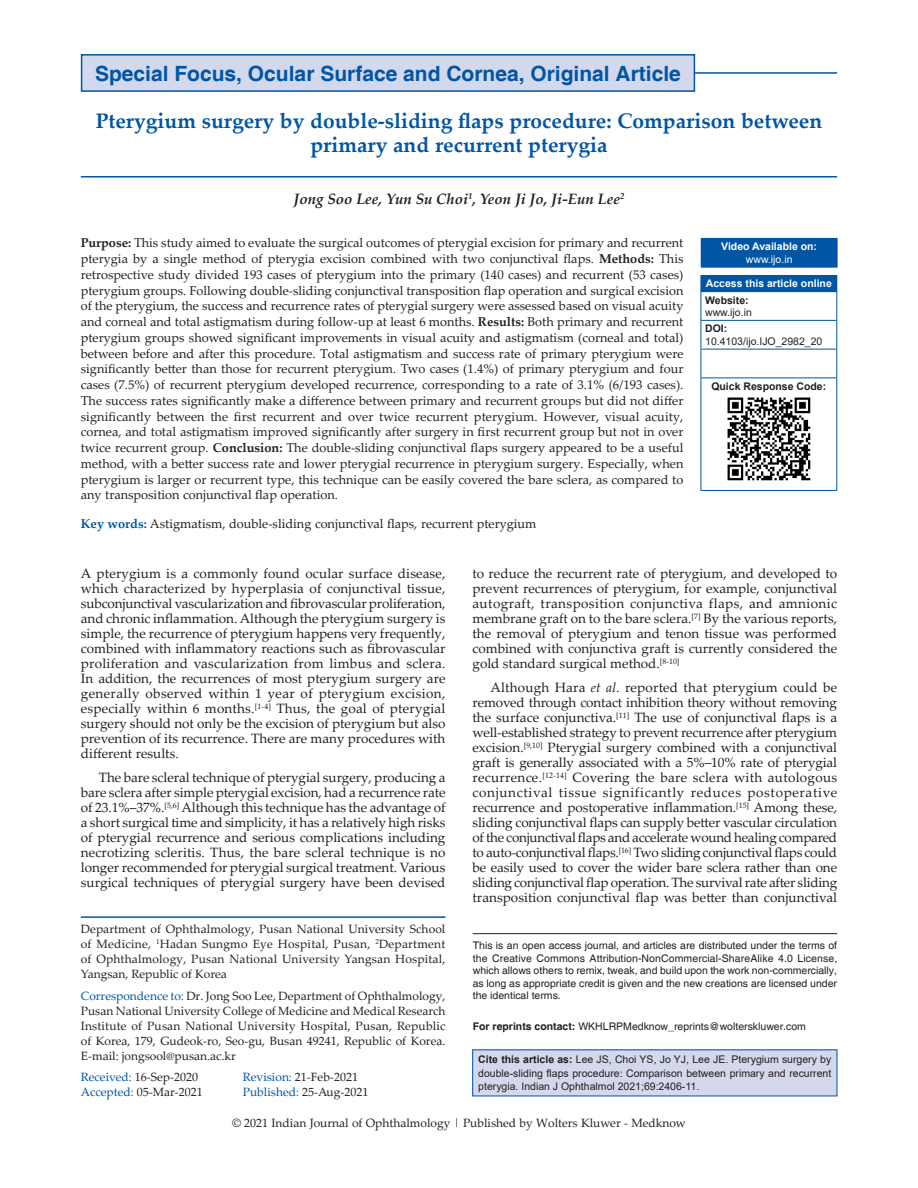
<style>
.page{position:relative;width:918px;height:1188px;background:#fff}
.page>*{position:absolute;margin:0;border:0;box-sizing:border-box;transform-origin:0 0}
.AT{font:700 21px/24px "Palatino Linotype";color:#0155a5;text-align:center}
.AH{font:700 21px "Helvetica";color:#0155a5}
.AU{font:italic 700 15px "Palatino Linotype";color:#231f20}
.TX{font:13.5px/15px "Palatino Linotype";letter-spacing:.005em;color:#231f20;text-align:justify}
.TXFL{font:13.5px/15px "Palatino Linotype";color:#231f20;text-align:justify}
.ABS{font:12.75px/15.8px "Palatino Linotype";color:#231f20;text-align:justify}
.KWD{font:12.75px "Palatino Linotype";color:#231f20}
.ADD{font:12px/15px "Palatino Linotype";color:#231f20;text-align:justify}
.AFF{font:12px/15px "Palatino Linotype";letter-spacing:.01em;color:#231f20;text-align:justify}
.HIS{font:12px "Palatino Linotype";color:#231f20}
.Reprint{font:10.5px/12.6px "Helvetica";color:#231f20;text-align:justify}
.HTC{font:10.5px/13.6px "Arial";color:#231f20}
.t1{font:700 10.5px/12.6px "Arial";color:#fff;text-align:center}
.t2{font:700 10.5px "Arial";color:#231f20}
.s1{font-weight:700}
.s2{font-weight:700;color:#0155a5}
.s3{font-weight:400}
.s4{color:#0155a5}
.s5{font-style:italic}
</style>
<div class="page">
<hr style="left:258px;top:72px;width:579px;height:2px;background:#0155a5">
<hr style="left:81px;top:176px;width:756px;height:2px;background:#0155a5">
<hr style="left:81px;top:916px;width:365px;height:2px;background:#0155a5">
<div style="left:473px;top:1050px;width:364px;height:46px;background:#d3d8ec"></div>
<hr style="left:473px;top:933px;width:364px;height:1px;background:#231f20">
<div style="left:701px;top:275px;width:136px;height:17px;background:#0155a5"></div>
<hr style="left:701px;top:320px;width:136px;height:1px;background:#0155a5">
<hr style="left:701px;top:349px;width:136px;height:1px;background:#0155a5">
<svg style="left:701px;top:292px;width:1px;height:85px"></svg>
<svg style="left:836px;top:292px;width:1px;height:85px"></svg>
<hr style="left:701px;top:377px;width:136px;height:1px;background:#0155a5">
<hr style="left:701px;top:378px;width:1px;height:112px;background:#0155a5">
<hr style="left:836px;top:378px;width:1px;height:112px;background:#0155a5">
<hr style="left:701px;top:490px;width:136px;height:1px;background:#0155a5">
<img style="left:727px;top:397px;width:84px;height:84px">
<div style="left:701px;top:238px;width:136px;height:29px;background:#0155a5"></div>
<hr style="left:701px;top:238px;width:137px;height:1px;background:#0155a5">
<svg style="left:837px;top:239px;width:1px;height:28px"></svg>
<hr style="left:701px;top:267px;width:137px;height:1px;background:#0155a5">
<div style="left:82px;top:55px;width:612px;height:36px;background:#d3d8ec"></div>
<div style="left:81px;top:54px;width:614px;height:38px;border:2px solid #0155a5"></div>
<p class="AH" style="left:95px;top:60px;width:587px">Special Focus, Ocular Surface and Cornea, Original Article</p>
<p class="AT" style="left:96px;top:108px;width:728px">Pterygium surgery by double‑sliding flaps procedure: Comparison between primary and recurrent pterygia</p>
<p class="AU" style="left:294px;top:188px;width:332px">Jong Soo Lee, Yun Su Choi<sup>1</sup>, Yeon Ji Jo, Ji‑Eun Lee<sup>2</sup></p>
<p class="ABS" style="left:81px;top:235px;width:604px"><span class="s1">Purpose:</span> This study aimed to evaluate the surgical outcomes of pterygial excision for primary and recurrent pterygia by a single method of pterygia excision combined with two conjunctival flaps. <span class="s1">Methods:</span> This retrospective study divided 193 cases of pterygium into the primary (140 cases) and recurrent (53 cases) pterygium groups. Following double‑sliding conjunctival transposition flap operation and surgical excision of the pterygium, the success and recurrence rates of pterygial surgery were assessed based on visual acuity and corneal and total astigmatism during follow‑up at least 6 months. <span class="s1">Results:</span> Both primary and recurrent pterygium groups showed significant improvements in visual acuity and astigmatism (corneal and total) between before and after this procedure. Total astigmatism and success rate of primary pterygium were significantly better than those for recurrent pterygium. Two cases (1.4%) of primary pterygium and four cases (7.5%) of recurrent pterygium developed recurrence, corresponding to a rate of 3.1% (6/193 cases).<br>The success rates significantly make a difference between primary and recurrent groups but did not differ significantly between the first recurrent and over twice recurrent pterygium. However, visual acuity, cornea, and total astigmatism improved significantly after surgery in first recurrent group but not in over twice recurrent group. <span class="s1">Conclusion:</span> The double‑sliding conjunctival flaps surgery appeared to be a useful method, with a better success rate and lower pterygial recurrence in pterygium surgery. Especially, when pterygium is larger or recurrent type, this technique can be easily covered the bare sclera, as compared to any transposition conjunctival flap operation.</p>
<p class="KWD" style="left:81px;top:514px;width:457px"><span class="s2">Key words:</span> Astigmatism, double‑sliding conjunctival flaps, recurrent pterygium</p>
<p class="t1" style="left:721px;top:240px;width:97px">Video Available on: <span class="s3">www.ijo.in</span></p>
<p class="t1" style="left:706px;top:278px;width:128px">Access this article online</p>
<p class="HTC" style="left:705px;top:293px;width:48px;line-height:12.6px"><span class="s1">Website: </span>www.ijo.in</p>
<p class="HTC" style="left:705px;top:322px;width:119px;line-height:12.6px"><span class="s1">DOI:<br></span>10.4103/ijo.IJO_2982_20</p>
<p class="t2" style="left:711px;top:379px;width:116px">Quick Response Code:</p>
<p class="TXFL" style="left:81px;top:566px;width:366px">A pterygium is a commonly found ocular surface disease, which characterized by hyperplasia of conjunctival tissue, subconjunctival vascularization and fibrovascular proliferation, and chronic inflammation. Although the pterygium surgery is simple, the recurrence of pterygium happens very frequently, combined with inflammatory reactions such as fibrovascular proliferation and vascularization from limbus and sclera.<br>In addition, the recurrences of most pterygium surgery are generally observed within 1 year of pterygium excision, especially within 6 months.<sup>[1‑4]</sup> Thus, the goal of pterygial surgery should not only be the excision of pterygium but also prevention of its recurrence. There are many procedures with different results.</p>
<p class="TX" style="left:81px;top:770px;width:366px;text-indent:18px">The bare scleral technique of pterygial surgery, producing a bare sclera after simple pterygial excision, had a recurrence rate of 23.1%–37%.<sup>[5,6]</sup> Although this technique has the advantage of a short surgical time and simplicity, it has a relatively high risks of pterygial recurrence and serious complications including necrotizing scleritis. Thus, the bare scleral technique is no longer recommended for pterygial surgical treatment. Various surgical techniques of pterygial surgery have been devised</p>
<p class="AFF" style="left:81px;top:921px;width:366px">Department of Ophthalmology, Pusan National University School of Medicine, <sup>1</sup>Hadan Sungmo Eye Hospital, Pusan, <sup>2</sup>Department of Ophthalmology, Pusan National University Yangsan Hospital, Yangsan, Republic of Korea</p>
<p class="ADD" style="left:81px;top:988px;width:366px"><span class="s4">Correspondence to:</span> Dr. Jong Soo Lee, Department of Ophthalmology, Pusan National University College of Medicine and Medical Research Institute of Pusan National University Hospital, Pusan, Republic of Korea, 179, Gudeok‑ro, Seo‑gu, Busan 49241, Republic of Korea.<br>E‑mail: jongsool@pusan.ac.kr</p>
<p class="HIS" style="left:81px;top:1069px;width:119px"><span class="s4">Received:</span> 16-Sep-2020</p>
<p class="HIS" style="left:243px;top:1069px;width:117px"><span class="s4">Revision:</span> 21-Feb-2021</p>
<p class="HIS" style="left:81px;top:1084px;width:124px"><span class="s4">Accepted:</span> 05-Mar-2021</p>
<p class="HIS" style="left:243px;top:1084px;width:127px"><span class="s4">Published:</span> 25-Aug-2021</p>
<p class="TX" style="left:472px;top:566px;width:366px">to reduce the recurrent rate of pterygium, and developed to prevent recurrences of pterygium, for example, conjunctival autograft, transposition conjunctiva flaps, and amnionic membrane graft on to the bare sclera.<sup>[7]</sup> By the various reports, the removal of pterygium and tenon tissue was performed combined with conjunctiva graft is currently considered the gold standard surgical method.<sup>[8‑10]</sup></p>
<p class="TX" style="left:472px;top:680px;width:366px;text-indent:18px">Although Hara <span class="s5">et al</span>. reported that pterygium could be removed through contact inhibition theory without removing the surface conjunctiva.<sup>[11]</sup> The use of conjunctival flaps is a well‑established strategy to prevent recurrence after pterygium excision.<sup>[9,10]</sup> Pterygial surgery combined with a conjunctival graft is generally associated with a 5%–10% rate of pterygial recurrence.<sup>[12‑14]</sup> Covering the bare sclera with autologous conjunctival tissue significantly reduces postoperative recurrence and postoperative inflammation.<sup>[15]</sup> Among these, sliding conjunctival flaps can supply better vascular circulation of the conjunctival flaps and accelerate wound healing compared to auto‑conjunctival flaps.<sup>[16]</sup> Two sliding conjunctival flaps could be easily used to cover the wider bare sclera rather than one sliding conjunctival flap operation. The survival rate after sliding transposition conjunctival flap was better than conjunctival</p>
<p class="Reprint" style="left:473px;top:939px;width:366px">This is an open access journal, and articles are distributed under the terms of the Creative Commons Attribution‑NonCommercial‑ShareAlike 4.0 License, which allows others to remix, tweak, and build upon the work non‑commercially, as long as appropriate credit is given and the new creations are licensed under the identical terms.</p>
<p class="Reprint" style="left:473px;top:1020px;width:335px"><span class="s1">For reprints contact:</span> WKHLRPMedknow_reprints@wolterskluwer.com</p>
<p class="HTC" style="left:478px;top:1053px;width:355px;text-align:justify"><span class="s1">Cite this article as:</span> Lee JS, Choi YS, Jo YJ, Lee JE. Pterygium surgery by double‑sliding flaps procedure: Comparison between primary and recurrent pterygia. Indian J Ophthalmol 2021;69:2406-11.</p>
<p class="ADD" style="left:232px;top:1115px;width:455px">© 2021 Indian Journal of Ophthalmology | Published by Wolters Kluwer - Medknow</p>
</div>
